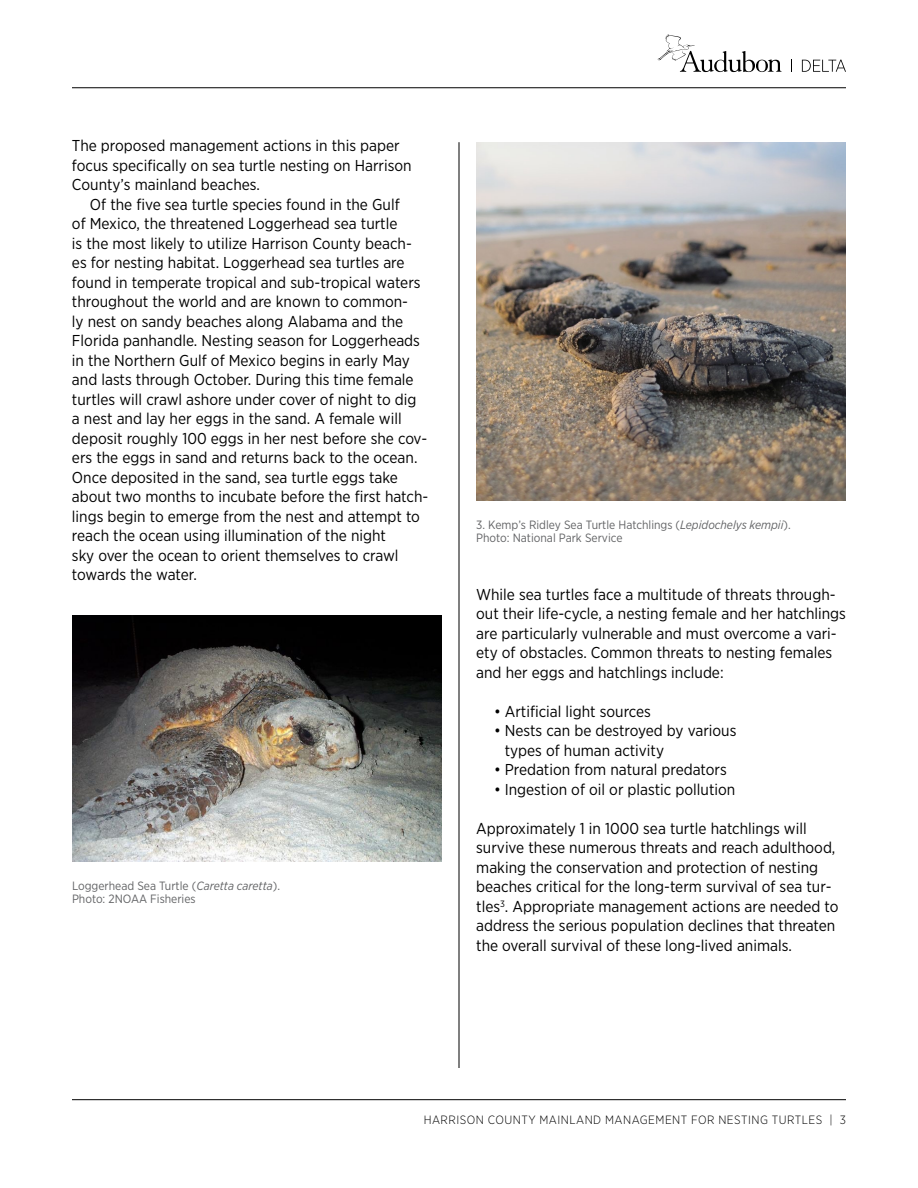
<style>
.page{position:relative;width:918px;height:1188px;background:#fff}
.page>*{position:absolute;margin:0;border:0;box-sizing:border-box;transform-origin:0 0}
.t1{font:15.75px/19.5px "Gotham Narrow";color:#000}
.t2{font:12px/13.5px "Gotham Narrow";color:#636466}
.t3{font:300 12px "Gotham Narrow";letter-spacing:.04em;color:#000}
.s1{font-style:italic}
</style>
<div class="page">
<hr style="left:72px;top:87px;width:774px;height:1px;background:#000">
<hr style="left:72px;top:1099px;width:774px;height:1px;background:#000">
<svg style="left:657px;top:35px;width:125px;height:37px"></svg>
<svg style="left:802px;top:60px;width:44px;height:12px"></svg>
<svg style="left:791px;top:59px;width:1px;height:13px"></svg>
<img style="left:476px;top:142px;width:370px;height:359px">
<hr style="left:459px;top:142px;width:1px;height:926px;background:#000">
<img style="left:72px;top:615px;width:370px;height:247px">
<p class="t1" style="left:72px;top:136px;width:341px">The proposed management actions in this paper focus specifically on sea turtle nesting on Harrison<br>County’s mainland beaches.</p>
<p class="t1" style="left:72px;top:194px;width:358px;text-indent:18px">Of the five sea turtle species found in the Gulf<br>of Mexico, the threatened Loggerhead sea turtle<br>is the most likely to utilize Harrison County beach&shy;es for nesting habitat. Loggerhead sea turtles are found in temperate tropical and sub-tropical waters throughout the world and are known to common-<br>ly nest on sandy beaches along Alabama and the Florida panhandle. Nesting season for Loggerheads in the Northern Gulf of Mexico begins in early May and lasts through October. During this time female turtles will crawl ashore under cover of night to dig a nest and lay her eggs in the sand. A female will deposit roughly 100 eggs in her nest before she cov&shy;ers the eggs in sand and returns back to the ocean.<br>Once deposited in the sand, sea turtle eggs take about two months to incubate before the first hatch&shy;lings begin to emerge from the nest and attempt to reach the ocean using illumination of the night<br>sky over the ocean to orient themselves to crawl towards the water.</p>
<p class="t2" style="left:72px;top:878px;width:210px">Loggerhead Sea Turtle (<span class="s1">Caretta caretta</span>).<br>Photo: 2NOAA Fisheries</p>
<p class="t2" style="left:476px;top:518px;width:316px">3. Kemp’s Ridley Sea Turtle Hatchlings (<span class="s1">Lepidochelys kempii</span>).<br>Photo: National Park Service</p>
<p class="t1" style="left:476px;top:584px;width:371px">While sea turtles face a multitude of threats through&shy;out their life-cycle, a nesting female and her hatchlings are particularly vulnerable and must overcome a vari&shy;ety of obstacles. Common threats to nesting females and her eggs and hatchlings include:</p>
<p class="t1" style="left:494px;top:701px;width:158px">• Artificial light sources</p>
<p class="t1" style="left:505px;top:721px;width:233px;text-indent:-11px">• Nests can be destroyed by various types of human activity</p>
<p class="t1" style="left:494px;top:760px;width:234px">• Predation from natural predators</p>
<p class="t1" style="left:494px;top:779px;width:243px">• Ingestion of oil or plastic pollution</p>
<p class="t1" style="left:476px;top:818px;width:364px">Approximately 1 in 1000 sea turtle hatchlings will survive these numerous threats and reach adulthood, making the conservation and protection of nesting beaches critical for the long-term survival of sea tur&shy;tles<sup>3</sup>. Appropriate management actions are needed to address the serious population declines that threaten the overall survival of these long-lived animals.</p>
<p class="t3" style="left:424px;top:1113px;width:424px">HARRISON COUNTY MAINLAND MANAGEMENT FOR NESTING TURTLES | 3</p>
</div>
